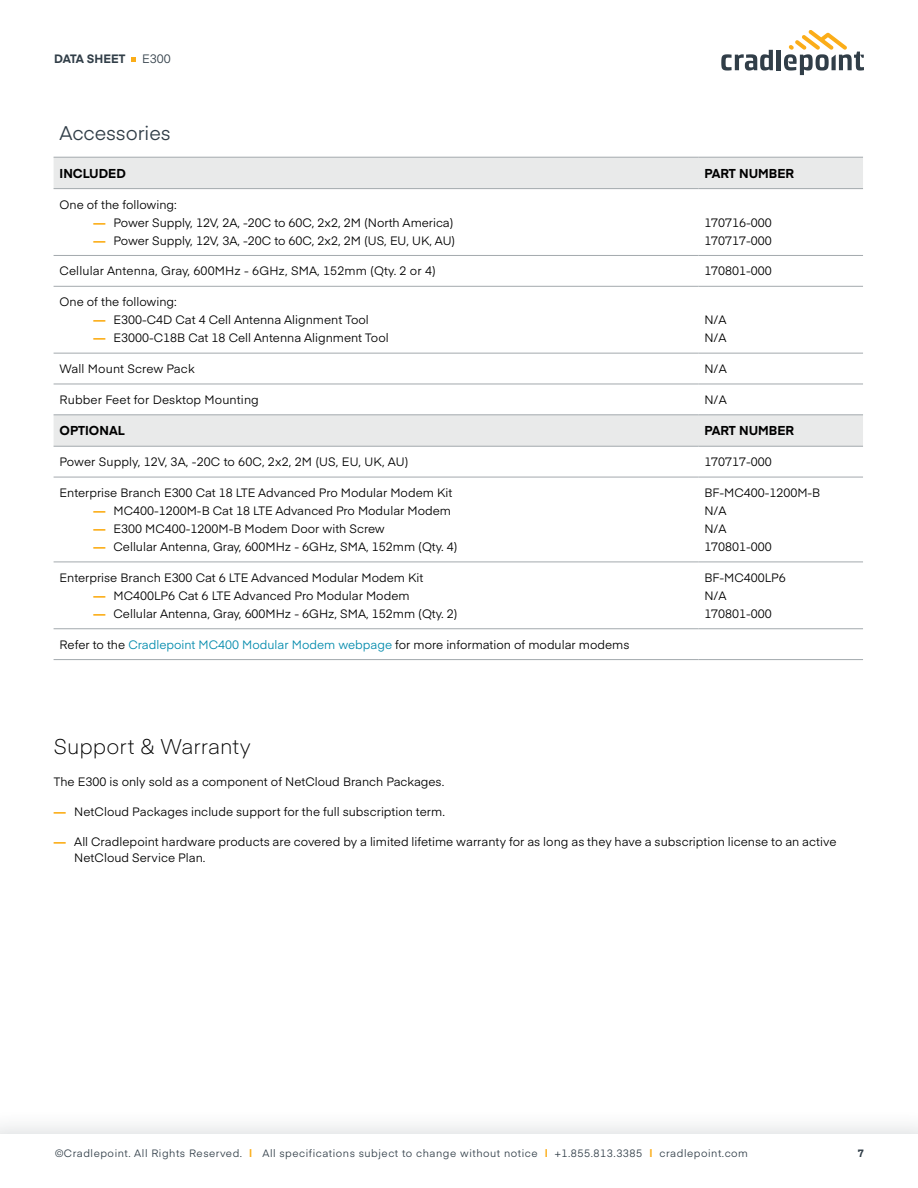
<style>
.page{position:relative;width:918px;height:1188px;background:#fff}
.page>*{position:absolute;margin:0;border:0;box-sizing:border-box;transform-origin:0 0}
.t1{font:300 21px "Eina 01";color:#000}
.t2{font:19.5px "Eina 01";color:#313e48}
.t3{font:700 12.75px "Eina 01";color:#000}
.t4{font:12px/18px "Eina 01";color:#000}
.t5{font:700 12px "Eina 01";color:#313e48}
.t6{font:12px "Eina 01";color:#313e48}
.t7{font:10.5px "Eina 01";letter-spacing:.05em;color:#313e48}
.t8{font:700 10.5px "Eina 01";color:#313e48}
.s1{font-weight:700;color:#fbad18}
.s2{color:#008aac}
</style>
<div class="page">
<div style="left:0;top:1109px;width:918px;height:79px;background:#313e48;opacity:.22"></div>
<div style="left:0;top:1134px;width:918px;height:54px;background:#fff"></div>
<svg style="left:131px;top:57px;width:5px;height:5px"></svg>
<svg style="left:721px;top:50px;width:52px;height:21px"></svg>
<hr style="left:777px;top:50px;width:4px;height:20px;background:#313e48">
<svg style="left:784px;top:30px;width:80px;height:45px"></svg>
<svg style="left:54px;top:158px;width:809px;height:288px"></svg>
<hr style="left:54px;top:255px;width:644px;height:1px;background:#a3a9ad">
<hr style="left:698px;top:255px;width:165px;height:1px;background:#a3a9ad">
<hr style="left:54px;top:286px;width:644px;height:1px;background:#a3a9ad">
<hr style="left:698px;top:286px;width:165px;height:1px;background:#a3a9ad">
<hr style="left:54px;top:353px;width:644px;height:1px;background:#a3a9ad">
<hr style="left:698px;top:353px;width:165px;height:1px;background:#a3a9ad">
<hr style="left:54px;top:446px;width:644px;height:1px;background:#a3a9ad">
<hr style="left:698px;top:446px;width:165px;height:1px;background:#a3a9ad">
<hr style="left:54px;top:188px;width:644px;height:1px;background:#a3a9ad">
<hr style="left:698px;top:188px;width:165px;height:1px;background:#a3a9ad">
<hr style="left:54px;top:157px;width:644px;height:1px;background:#a3a9ad">
<hr style="left:698px;top:157px;width:165px;height:1px;background:#a3a9ad">
<hr style="left:54px;top:384px;width:644px;height:1px;background:#a3a9ad">
<hr style="left:698px;top:384px;width:165px;height:1px;background:#a3a9ad">
<hr style="left:54px;top:414px;width:644px;height:1px;background:#a3a9ad">
<hr style="left:698px;top:414px;width:165px;height:1px;background:#a3a9ad">
<hr style="left:54px;top:477px;width:644px;height:1px;background:#a3a9ad">
<hr style="left:698px;top:477px;width:165px;height:1px;background:#a3a9ad">
<hr style="left:54px;top:562px;width:644px;height:1px;background:#a3a9ad">
<hr style="left:698px;top:562px;width:165px;height:1px;background:#a3a9ad">
<hr style="left:54px;top:628px;width:644px;height:1px;background:#a3a9ad">
<hr style="left:698px;top:628px;width:165px;height:1px;background:#a3a9ad">
<hr style="left:54px;top:659px;width:644px;height:1px;background:#a3a9ad">
<hr style="left:698px;top:659px;width:165px;height:1px;background:#a3a9ad">
<p class="t5" style="left:54px;top:50px;width:73px">DATA SHEET</p>
<p class="t6" style="left:142px;top:50px;width:30px">E300</p>
<h2 class="t2" style="left:60px;top:118px;width:113px">Accessories</h2>
<p class="t3" style="left:60px;top:164px;width:68px">INCLUDED</p>
<p class="t3" style="left:704px;top:164px;width:91px">PART NUMBER</p>
<p class="t4" style="left:60px;top:195px;width:119px">One of the following:</p>
<p class="t4" style="left:93px;top:213px;width:362px"><span class="s1">—</span> Power Supply, 12V, 2A, -20C to 60C, 2x2, 2M (North America)</p>
<p class="t4" style="left:93px;top:231px;width:364px"><span class="s1">—</span> Power Supply, 12V, 3A, -20C to 60C, 2x2, 2M (US, EU, UK, AU)</p>
<p class="t4" style="left:704px;top:213px;width:69px">170716-000<br>170717-000</p>
<p class="t4" style="left:60px;top:261px;width:378px">Cellular Antenna, Gray, 600MHz - 6GHz, SMA, 152mm (Qty. 2 or 4)</p>
<p class="t4" style="left:704px;top:261px;width:69px">170801-000</p>
<p class="t4" style="left:60px;top:292px;width:119px">One of the following:</p>
<p class="t4" style="left:93px;top:310px;width:277px"><span class="s1">—</span> E300-C4D Cat 4 Cell Antenna Alignment Tool</p>
<p class="t4" style="left:93px;top:328px;width:297px"><span class="s1">—</span> E3000-C18B Cat 18 Cell Antenna Alignment Tool</p>
<p class="t4" style="left:704px;top:310px;width:24px">N/A<br>N/A</p>
<p class="t4" style="left:60px;top:359px;width:137px">Wall Mount Screw Pack</p>
<p class="t4" style="left:704px;top:359px;width:24px">N/A</p>
<p class="t4" style="left:60px;top:390px;width:201px">Rubber Feet for Desktop Mounting</p>
<p class="t4" style="left:704px;top:390px;width:24px">N/A</p>
<p class="t3" style="left:60px;top:421px;width:67px">OPTIONAL</p>
<p class="t3" style="left:704px;top:421px;width:91px">PART NUMBER</p>
<p class="t4" style="left:60px;top:452px;width:350px">Power Supply, 12V, 3A, -20C to 60C, 2x2, 2M (US, EU, UK, AU)</p>
<p class="t4" style="left:704px;top:452px;width:69px">170717-000</p>
<p class="t4" style="left:60px;top:483px;width:394px">Enterprise Branch E300 Cat 18 LTE Advanced Pro Modular Modem Kit</p>
<p class="t4" style="left:93px;top:501px;width:359px"><span class="s1">—</span> MC400-1200M-B Cat 18 LTE Advanced Pro Modular Modem</p>
<p class="t4" style="left:93px;top:519px;width:293px"><span class="s1">—</span> E300 MC400-1200M-B Modem Door with Screw</p>
<p class="t4" style="left:93px;top:537px;width:366px"><span class="s1">—</span> Cellular Antenna, Gray, 600MHz - 6GHz, SMA, 152mm (Qty. 4)</p>
<p class="t4" style="left:704px;top:483px;width:118px">BF-MC400-1200M-B<br>N/A<br>N/A<br>170801-000</p>
<p class="t4" style="left:60px;top:568px;width:365px">Enterprise Branch E300 Cat 6 LTE Advanced Modular Modem Kit</p>
<p class="t4" style="left:93px;top:586px;width:318px"><span class="s1">—</span> MC400LP6 Cat 6 LTE Advanced Pro Modular Modem</p>
<p class="t4" style="left:93px;top:604px;width:366px"><span class="s1">—</span> Cellular Antenna, Gray, 600MHz - 6GHz, SMA, 152mm (Qty. 2)</p>
<p class="t4" style="left:60px;top:635px;width:571px">Refer to the <span class="s2">Cradlepoint MC400 Modular Modem webpage</span> for more information of modular modems</p>
<p class="t4" style="left:704px;top:568px;width:83px">BF-MC400LP6<br>N/A<br>170801-000</p>
<h1 class="t1" style="left:54px;top:731px;width:199px">Support &amp; Warranty</h1>
<p class="t4" style="left:54px;top:772px;width:392px">The E300 is only sold as a component of NetCloud Branch Packages.</p>
<p class="t4" style="left:54px;top:802px;width:393px"><span class="s1">—</span> NetCloud Packages include support for the full subscription term.</p>
<p class="t4" style="left:74px;top:832px;width:764px;line-height:16.5px;text-indent:-20px"><span class="s1">—</span> All Cradlepoint hardware products are covered by a limited lifetime warranty for as long as they have a subscription license to an active<br>NetCloud Service Plan.</p>
<p class="t7" style="left:55px;top:1146px;width:694px">©Cradlepoint. All Rights Reserved. <span class="s1">|</span> All specifications subject to change without notice <span class="s1">|</span> +1.855.813.3385 <span class="s1">|</span> cradlepoint.com</p>
<p class="t8" style="left:858px;top:1146px;width:8px">7</p>
</div>
